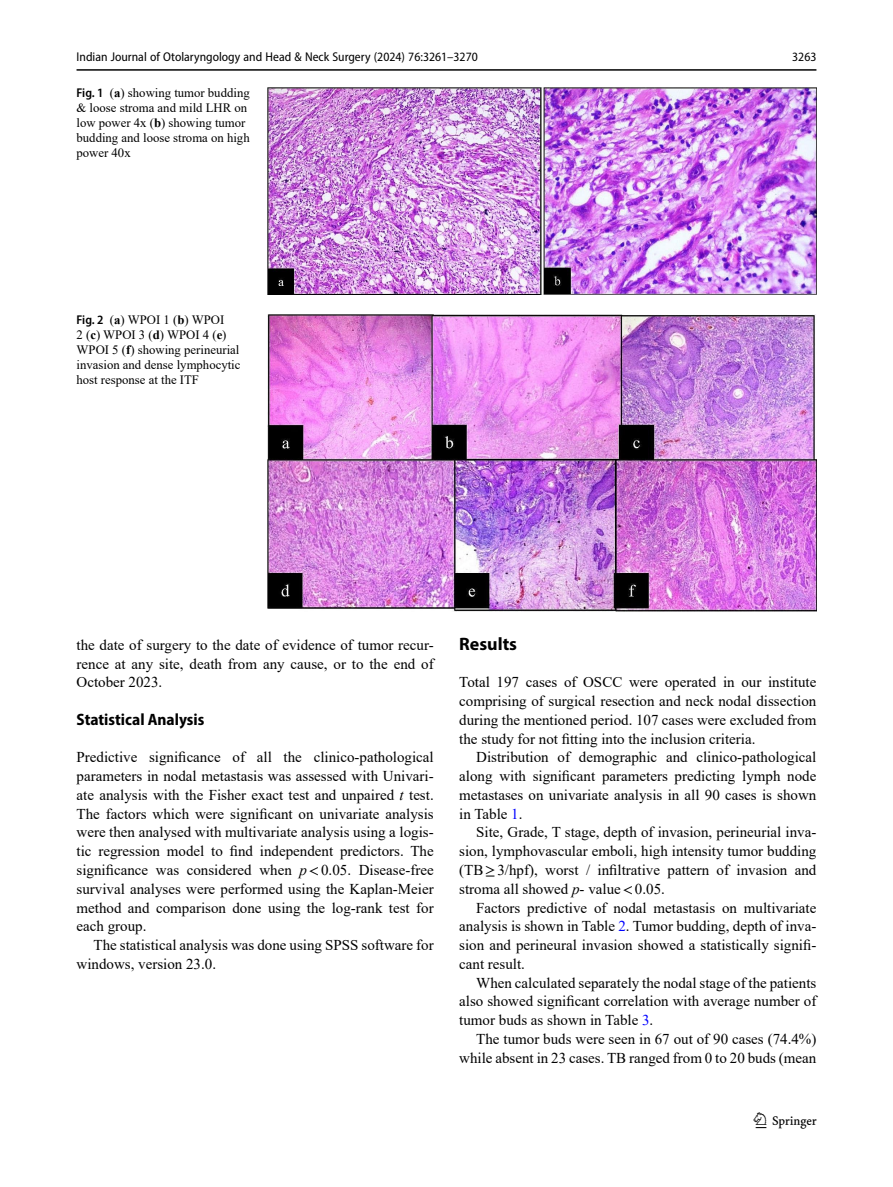
<style>
.page{position:relative;width:893px;height:1187px;background:#fff}
.page>*{position:absolute;margin:0;border:0;box-sizing:border-box;transform-origin:0 0}
.t1{font:22.5px "Springnew";color:#000}
.Head_1{font:700 18px "Myriad Pro";color:#000}
.Head_2{font:700 semi-condensed 16.5px "Myriad Pro";color:#000}
.Body_Text_Indent{font:15px/18.8px "Times New Roman";color:#000;text-align:justify}
.Body_Text{font:15px/18.8px "Times New Roman";color:#000;text-align:justify}
.Figure_Caption_Side{font:12.75px/15px "Times New Roman";color:#000}
.t2{font:semi-condensed 12.75px "Myriad Pro";color:#000}
.s1{font-family:"Myriad Pro";font-weight:600;font-stretch:semi-condensed}
.s2{font-weight:700}
.s3{font-style:italic}
.s4{font-family:"STIX"}
.s5{color:#00f}
</style>
<div class="page">
<hr style="left:77px;top:69px;width:739px;height:2px;background:#000">
<img style="left:268px;top:314px;width:548px;height:297px">
<img style="left:268px;top:87px;width:548px;height:208px">
<p class="t2" style="left:77px;top:49px;width:403px">Indian Journal of Otolaryngology and Head &amp; Neck Surgery (2024) 76:3261–3270</p>
<p class="Figure_Caption_Side" style="left:77px;top:84px;width:175px"><span class="s1">Fig. 1</span> (<span class="s2">a</span>) showing tumor budding &amp; loose stroma and mild LHR on low power 4x (<span class="s2">b</span>) showing tumor budding and loose stroma on high power 40x</p>
<p class="Figure_Caption_Side" style="left:77px;top:312px;width:165px"><span class="s1">Fig. 2</span> (<span class="s2">a</span>) WPOI 1 (<span class="s2">b</span>) WPOI<br>2 (<span class="s2">c</span>) WPOI 3 (<span class="s2">d</span>) WPOI 4 (<span class="s2">e</span>)<br>WPOI 5 (<span class="s2">f</span>) showing perineurial invasion and dense lymphocytic host response at the ITF</p>
<p class="t2" style="left:792px;top:49px;width:26px">3263</p>
<p class="Body_Text_Indent" style="left:77px;top:635px;width:359px">the date of surgery to the date of evidence of tumor recur&shy;rence at any site, death from any cause, or to the end of October 2023.</p>
<p class="Head_2" style="left:77px;top:708px;width:129px">Statistical Analysis</p>
<p class="Body_Text" style="left:77px;top:747px;width:359px">Predictive significance of all the clinico-pathological parameters in nodal metastasis was assessed with Univari&shy;ate analysis with the Fisher exact test and unpaired <span class="s3">t</span> test.<br>The factors which were significant on univariate analysis were then analysed with multivariate analysis using a logis&shy;tic regression model to find independent predictors. The significance was considered when <span class="s3">p</span><span class="s4">&lt;</span>0.05. Disease-free survival analyses were performed using the Kaplan-Meier method and comparison done using the log-rank test for each group.</p>
<p class="Body_Text_Indent" style="left:77px;top:935px;width:359px;text-indent:17px">The statistical analysis was done using SPSS software for windows, version 23.0.</p>
<p class="Head_1" style="left:459px;top:632px;width:59px">Results</p>
<p class="Body_Text" style="left:459px;top:672px;width:359px">Total 197 cases of OSCC were operated in our institute comprising of surgical resection and neck nodal dissection during the mentioned period. 107 cases were excluded from the study for not fitting into the inclusion criteria.</p>
<p class="Body_Text_Indent" style="left:459px;top:747px;width:359px;text-indent:17px">Distribution of demographic and clinico-pathological along with significant parameters predicting lymph node metastases on univariate analysis in all 90 cases is shown in Table <span class="s5">1</span>.</p>
<p class="Body_Text_Indent" style="left:459px;top:822px;width:359px;text-indent:17px">Site, Grade, T stage, depth of invasion, perineurial inva&shy;sion, lymphovascular emboli, high intensity tumor budding (TB<span class="s4">≥</span>3/hpf), worst / infiltrative pattern of invasion and stroma all showed <span class="s3">p</span>- value<span class="s4">&lt;</span>0.05.</p>
<p class="Body_Text_Indent" style="left:459px;top:897px;width:359px;text-indent:17px">Factors predictive of nodal metastasis on multivariate analysis is shown in Table <span class="s5">2</span>. Tumor budding, depth of inva&shy;sion and perineural invasion showed a statistically signifi&shy;cant result.</p>
<p class="Body_Text_Indent" style="left:459px;top:972px;width:359px;text-indent:17px">When calculated separately the nodal stage of the patients also showed significant correlation with average number of tumor buds as shown in Table <span class="s5">3</span>.</p>
<p class="Body_Text_Indent" style="left:459px;top:1028px;width:359px;text-align:right">The tumor buds were seen in 67 out of 90 cases (74.4%) while absent in 23 cases. TB ranged from 0 to 20 buds (mean</p>
<h1 class="t1" style="left:756px;top:1107px;width:63px">1 3</h1>
</div>
